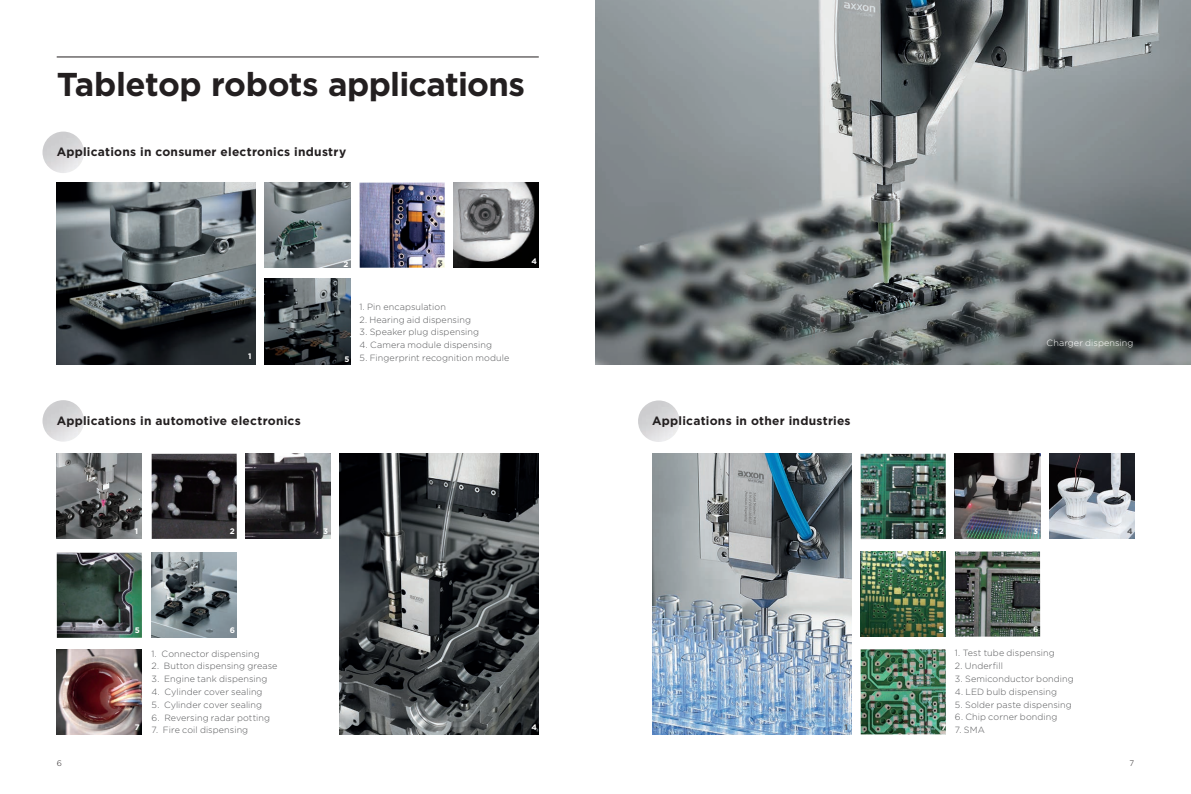
<style>
.page{position:relative;width:1191px;height:794px;background:#fff}
.page>*{position:absolute;margin:0;border:0;box-sizing:border-box;transform-origin:0 0}
.t1{font:700 33px "Gotham";letter-spacing:-.02em;color:#231f20}
.t2{font:700 12px "Gotham";letter-spacing:.02em;color:#231f20}
.t3{font:300 9px "Gotham";letter-spacing:.01em;color:#57585a}
.t4{font:300 9px "Gotham";letter-spacing:.01em;color:#fff}
.t5{font:700 8px "Gotham";color:#fff}
.t6{font:700 8px "Gotham";color:#57585a}
.t7{font:300 8px "Gotham";color:#231f20}
</style>
<div class="page">
<img style="left:339px;top:454px;width:200px;height:280px">
<img style="left:57px;top:454px;width:85px;height:85px">
<img style="left:245px;top:454px;width:85px;height:85px">
<img style="left:595px;top:0;width:596px;height:364px">
<hr style="left:57px;top:57px;width:482px;height:1px;background:#231f20">
<img style="left:42px;top:132px;width:42px;height:41px;border-radius:21px">
<img style="left:638px;top:400px;width:41px;height:42px;border-radius:21px">
<img style="left:42px;top:400px;width:42px;height:42px;border-radius:21px">
<img style="left:57px;top:182px;width:198px;height:182px">
<img style="left:265px;top:279px;width:85px;height:85px">
<img style="left:265px;top:182px;width:85px;height:86px">
<img style="left:359px;top:182px;width:86px;height:86px">
<img style="left:453px;top:182px;width:85px;height:86px">
<img style="left:152px;top:454px;width:85px;height:85px">
<img style="left:57px;top:649px;width:85px;height:85px">
<img style="left:57px;top:552px;width:85px;height:86px">
<img style="left:955px;top:454px;width:85px;height:85px">
<img style="left:860px;top:551px;width:85px;height:85px">
<img style="left:955px;top:551px;width:85px;height:85px">
<img style="left:860px;top:454px;width:85px;height:85px">
<img style="left:860px;top:649px;width:85px;height:85px">
<img style="left:1049px;top:454px;width:85px;height:85px">
<img style="left:652px;top:454px;width:200px;height:280px">
<img style="left:152px;top:552px;width:85px;height:86px">
<h1 class="t1" style="left:57px;top:62px;width:470px">Tabletop robots applications</h1>
<h2 class="t2" style="left:57px;top:144px;width:291px">Applications in consumer electronics industry</h2>
<p class="t5" style="left:248px;top:351px;width:5px">1</p>
<p class="t5" style="left:343px;top:259px;width:6px">2</p>
<p class="t6" style="left:438px;top:258px;width:6px">3</p>
<p class="t5" style="left:531px;top:256px;width:7px">4</p>
<p class="t5" style="left:344px;top:354px;width:7px">5</p>
<p class="t3" style="left:359px;top:301px;width:88px">1. Pin encapsulation</p>
<p class="t3" style="left:359px;top:314px;width:113px">2. Hearing aid dispensing</p>
<p class="t3" style="left:359px;top:326px;width:121px">3. Speaker plug dispensing</p>
<p class="t3" style="left:359px;top:339px;width:134px">4. Camera module dispensing</p>
<p class="t3" style="left:359px;top:352px;width:151px">5. Fingerprint recognition module</p>
<h2 class="t2" style="left:57px;top:412px;width:246px">Applications in automotive electronics</h2>
<h2 class="t2" style="left:652px;top:412px;width:200px">Applications in other industries</h2>
<p class="t5" style="left:135px;top:526px;width:5px">1</p>
<p class="t5" style="left:230px;top:526px;width:6px">2</p>
<p class="t5" style="left:323px;top:526px;width:6px">3</p>
<p class="t5" style="left:135px;top:624px;width:7px">5</p>
<p class="t5" style="left:230px;top:624px;width:7px">6</p>
<p class="t5" style="left:135px;top:721px;width:6px">7</p>
<p class="t3" style="left:152px;top:647px;width:110px">1. Connector dispensing</p>
<p class="t3" style="left:152px;top:660px;width:127px">2. Button dispensing grease</p>
<p class="t3" style="left:152px;top:673px;width:117px">3. Engine tank dispensing</p>
<p class="t3" style="left:152px;top:686px;width:112px">4. Cylinder cover sealing</p>
<p class="t3" style="left:152px;top:699px;width:112px">5. Cylinder cover sealing</p>
<p class="t3" style="left:152px;top:711px;width:120px">6. Reversing radar potting</p>
<p class="t3" style="left:152px;top:724px;width:98px">7. Fire coil dispensing</p>
<p class="t5" style="left:531px;top:721px;width:7px">4</p>
<p class="t6" style="left:844px;top:721px;width:5px">1</p>
<p class="t4" style="left:1046px;top:337px;width:88px">Charger dispensing</p>
<p class="t5" style="left:938px;top:526px;width:6px">2</p>
<p class="t5" style="left:1033px;top:526px;width:6px">3</p>
<p class="t6" style="left:1127px;top:526px;width:7px">4</p>
<p class="t5" style="left:938px;top:623px;width:7px">5</p>
<p class="t5" style="left:1033px;top:623px;width:7px">6</p>
<p class="t5" style="left:941px;top:721px;width:6px">7</p>
<p class="t3" style="left:955px;top:647px;width:101px">1. Test tube dispensing</p>
<p class="t3" style="left:955px;top:660px;width:50px">2. Underfill</p>
<p class="t3" style="left:955px;top:673px;width:120px">3. Semiconductor bonding</p>
<p class="t3" style="left:955px;top:686px;width:104px">4. LED bulb dispensing</p>
<p class="t3" style="left:955px;top:699px;width:118px">5. Solder paste dispensing</p>
<p class="t3" style="left:955px;top:711px;width:104px">6. Chip corner bonding</p>
<p class="t3" style="left:955px;top:724px;width:31px">7. SMA</p>
<p class="t7" style="left:57px;top:758px;width:7px">6</p>
<p class="t7" style="left:1129px;top:758px;width:6px">7</p>
</div>
